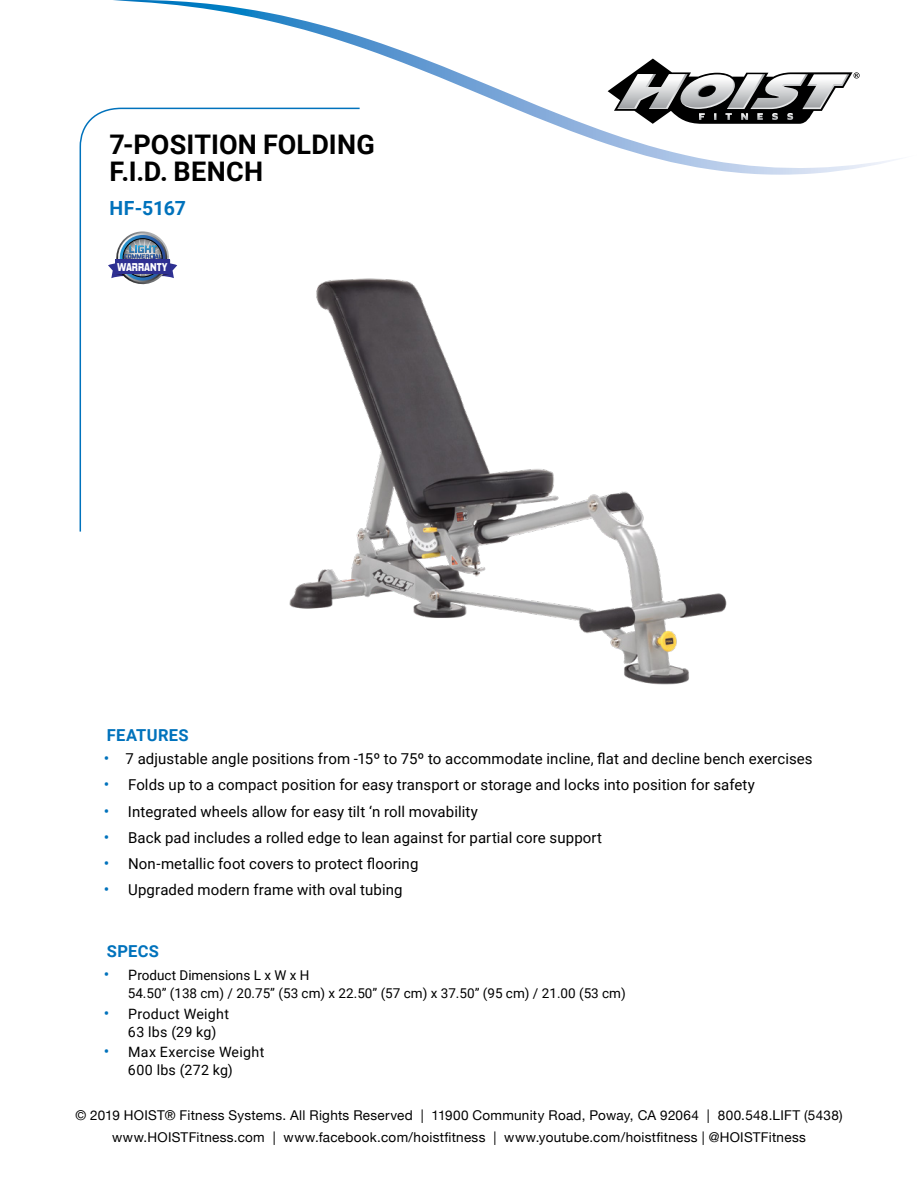
<style>
.page{position:relative;width:918px;height:1188px;background:#fff}
.page>*{position:absolute;margin:0;border:0;box-sizing:border-box;transform-origin:0 0}
.t1{font:700 27px/27px "Roboto";letter-spacing:.005em;color:#000}
.t2{font:700 19.5px "Roboto";letter-spacing:-.015em;color:#0072bc}
.t3{font:700 16.5px "Roboto";letter-spacing:.02em;color:#0072bc}
.t4{font:15px "Roboto";letter-spacing:.005em;color:#000}
.t5{font:14.25px/18px "Roboto";letter-spacing:.02em;color:#000}
.t6{font:13.5px/22.5px "Helvetica Neue";letter-spacing:.02em;color:#000;text-align:center}
.t7{font:13.5px/18px "Roboto";color:#000}
.t8{font:11.7px "Hemi Head Eb";color:#fff;scale:.8 1}
.s1{font-size:16.5px;color:#0072bc}
.s2{font-size:14.25px}
</style>
<div class="page">
<svg style="left:113px;top:0;width:789px;height:175px"></svg>
<svg style="left:608px;top:59px;width:252px;height:65px"></svg>
<svg style="left:79px;top:107px;width:282px;height:425px"></svg>
<img style="left:286px;top:274px;width:441px;height:411px">
<svg style="left:108px;top:231px;width:69px;height:57px"></svg>
<p class="t1" style="left:110px;top:130px;width:267px">7-POSITION FOLDING<br>F.I.D. BENCH</p>
<p class="t2" style="left:109px;top:194px;width:78px">HF-5167</p>
<p class="t8" style="left:117px;top:259px;width:64px">WARRANTY</p>
<p class="t3" style="left:107px;top:724px;width:83px">FEATURES</p>
<p class="t4" style="left:104px;top:748px;width:710px"><span class="s1">•</span> 7 adjustable angle positions from -15º to 75º to accommodate incline, flat and decline bench exercises</p>
<p class="t4" style="left:104px;top:774px;width:653px"><span class="s1">•</span> Folds up to a compact position for easy transport or storage and locks into position for safety</p>
<p class="t4" style="left:104px;top:801px;width:376px"><span class="s1">•</span> Integrated wheels allow for easy tilt ‘n roll movability</p>
<p class="t4" style="left:104px;top:827px;width:500px"><span class="s1">•</span> Back pad includes a rolled edge to lean against for partial core support</p>
<p class="t4" style="left:104px;top:853px;width:316px"><span class="s1">•</span> Non-metallic foot covers to protect flooring</p>
<p class="t4" style="left:104px;top:879px;width:300px"><span class="s1">•</span> Upgraded modern frame with oval tubing</p>
<p class="t3" style="left:107px;top:940px;width:54px">SPECS</p>
<p class="t7" style="left:128px;top:966px;width:500px;text-indent:-24px"><span class="s1">•</span> <span class="s2">P</span>roduct Dimensions L x W x H<br>54.50” (138 cm) / 20.75” (53 cm) x 22.50” (57 cm) x 37.50” (95 cm) / 21.00 (53 cm)</p>
<p class="t5" style="left:128px;top:1004px;width:103px;text-indent:-24px"><span class="s1">•</span> Product Weight<br>63 lbs (29 kg)</p>
<p class="t5" style="left:104px;top:1043px;width:162px;text-align:center"><span class="s1">•</span> Max Exercise Weight<br>600 lbs (272 kg)</p>
<p class="t6" style="left:75px;top:1105px;width:769px">© 2019 HOIST® Fitness Systems. All Rights Reserved | 11900 Community Road, Poway, CA 92064 | 800.548.LIFT (5438) www.HOISTFitness.com | www.facebook.com/hoistfitness | www.youtube.com/hoistfitness | @HOISTFitness</p>
</div>
